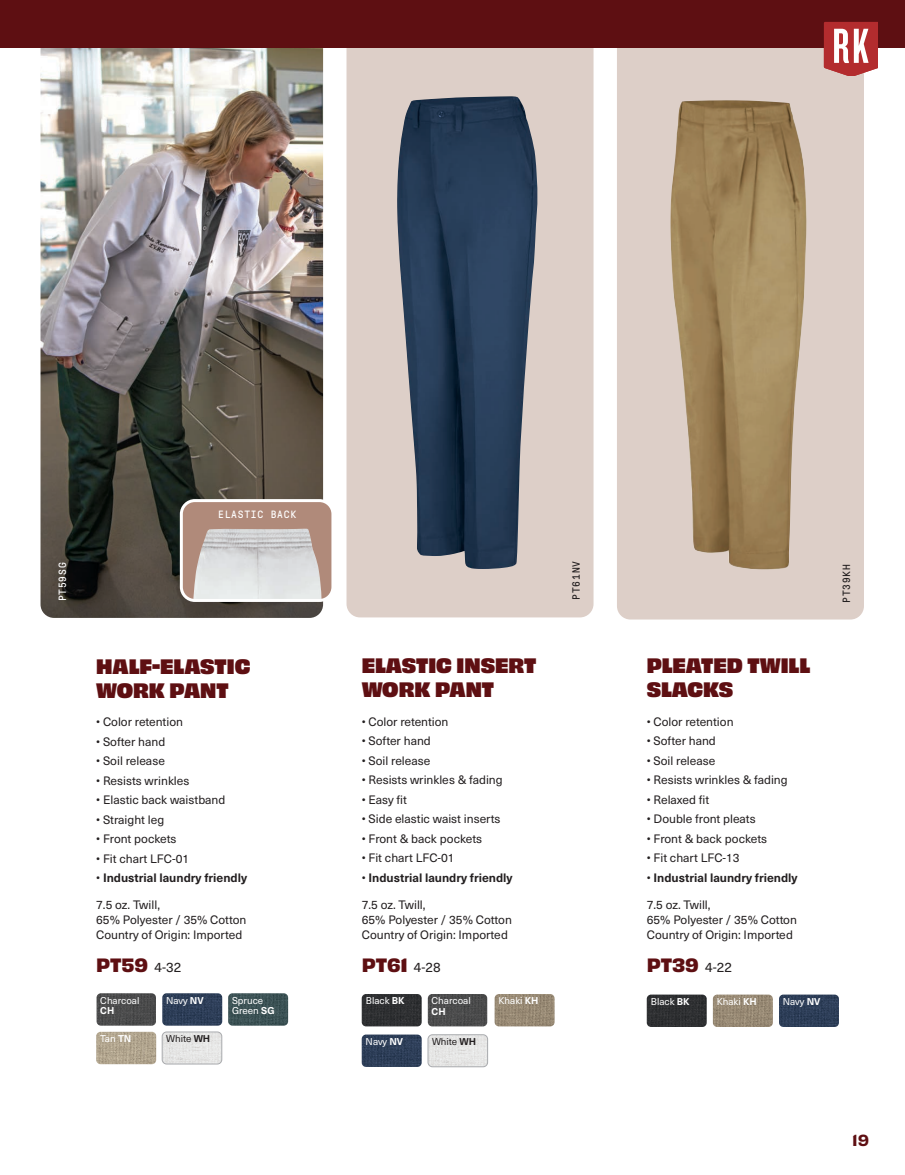
<style>
.page{position:relative;width:905px;height:1175px;background:#fff}
.page>*{position:absolute;margin:0;border:0;box-sizing:border-box;transform-origin:0 0}
.t1{font:19.5px/24px "Obviously Blck";color:#5e0f12}
.t2{font:700 18px "Obviously";color:#5e0f12}
.t3{font:15px "Obviously Semi";color:#5e0f12}
.t4{font:12px/15px "Neue Haas Unica W1 G";color:#231f20}
.t5{font:700 12px "Neue Haas Unica W1 G";color:#231f20}
.t6{font:10.5px "GT Pressura Mono";letter-spacing:.075em;color:#fff}
.t7{font:10.5px "GT Pressura Mono";letter-spacing:.075em;color:#231f20}
.t8{font:9.75px/10.5px "Neue Haas Unica W1 G";color:#fff}
.t9{font:9.75px "Neue Haas Unica W1 G";color:#231f20}
.t10{font:700 9.75px "Neue Haas Unica W1 G";color:#fff}
.s1{font-weight:400}
.s2{font-family:"Neue Haas Unica W1 G";font-weight:400;font-size:13.5px;color:#231f20}
.s3{font-weight:700}
</style>
<div class="page">
<img style="left:40px;top:47px;width:283px;height:571px">
<img style="left:162px;top:993px;width:60px;height:32px">
<img style="left:97px;top:993px;width:59px;height:32px">
<img style="left:162px;top:1033px;width:58px;height:30px">
<div style="left:162px;top:1031px;width:60px;height:33px;border:1px solid #a7a9ac;border-radius:5px"></div>
<img style="left:228px;top:993px;width:60px;height:32px">
<img style="left:96px;top:1031px;width:60px;height:33px">
<div style="left:346px;top:47px;width:247px;height:570px;background:#ddcfc8"></div>
<img style="left:397px;top:96px;width:141px;height:473px">
<div style="left:181px;top:500px;width:152px;height:100px;background:#b08a7a;border-radius:14px"></div>
<img style="left:193px;top:528px;width:128px;height:70px">
<div style="left:180px;top:499px;width:154px;height:103px;border:3px solid #fff;border-radius:14px"></div>
<img style="left:362px;top:994px;width:59px;height:32px">
<img style="left:428px;top:994px;width:59px;height:32px">
<img style="left:494px;top:994px;width:60px;height:32px">
<img style="left:362px;top:1034px;width:59px;height:33px">
<img style="left:428px;top:1036px;width:58px;height:30px">
<div style="left:428px;top:1034px;width:60px;height:33px;border:1px solid #a7a9ac;border-radius:5px"></div>
<img style="left:646px;top:994px;width:60px;height:33px">
<img style="left:712px;top:994px;width:60px;height:33px">
<img style="left:779px;top:994px;width:60px;height:33px">
<div style="left:617px;top:47px;width:247px;height:572px;background:#ddcfc8"></div>
<img style="left:668px;top:100px;width:138px;height:470px">
<div style="left:0;top:0;width:904px;height:47px;background:#5e0f12"></div>
<svg style="left:823px;top:22px;width:54px;height:54px;background:#c86a6b"></svg>
<p class="t6" style="left:218px;top:509px;width:79px">ELASTIC BACK</p>
<p class="t6" style="left:57px;top:601px;width:40px;rotate:-90deg">PT59SG</p>
<p class="t7" style="left:570px;top:599px;width:40px;rotate:-90deg">PT61NV</p>
<h1 class="t1" style="left:96px;top:652px;width:156px">HALF-ELASTIC<br>WORK PANT</h1>
<p class="t4" style="left:96px;top:713px;width:88px">• Color retention</p>
<p class="t4" style="left:96px;top:733px;width:71px">• Softer hand</p>
<p class="t4" style="left:96px;top:752px;width:70px">• Soil release</p>
<p class="t4" style="left:96px;top:772px;width:95px">• Resists wrinkles</p>
<p class="t4" style="left:96px;top:791px;width:131px">• Elastic back waistband</p>
<p class="t4" style="left:96px;top:811px;width:70px">• Straight leg</p>
<p class="t4" style="left:96px;top:830px;width:82px">• Front pockets</p>
<p class="t4" style="left:96px;top:850px;width:94px">• Fit chart LFC-01</p>
<p class="t5" style="left:96px;top:868px;width:152px"><span class="s1">•</span> Industrial laundry friendly</p>
<p class="t4" style="left:96px;top:896px;width:152px">7.5 oz. Twill,<br>65% Polyester / 35% Cotton<br>Country of Origin: Imported</p>
<h2 class="t2" style="left:96px;top:951px;width:87px">PT59 <span class="s2">4-32</span></h2>
<p class="t8" style="left:100px;top:994px;width:41px">Charcoal</p>
<p class="t8" style="left:166px;top:994px;width:39px">Navy <span class="s3">NV</span></p>
<p class="t10" style="left:100px;top:1003px;width:16px">CH</p>
<p class="t9" style="left:166px;top:1031px;width:46px">White <span class="s3">WH</span></p>
<p class="t8" style="left:232px;top:994px;width:44px">Spruce<br>Green <span class="s3">SG</span></p>
<p class="t8" style="left:100px;top:1032px;width:33px">Tan <span class="s3">TN</span></p>
<h1 class="t1" style="left:362px;top:652px;width:176px">ELASTIC INSERT<br>WORK PANT</h1>
<p class="t4" style="left:362px;top:713px;width:88px">• Color retention</p>
<p class="t4" style="left:362px;top:732px;width:71px">• Softer hand</p>
<p class="t4" style="left:362px;top:752px;width:70px">• Soil release</p>
<p class="t4" style="left:362px;top:771px;width:142px">• Resists wrinkles &amp; fading</p>
<p class="t4" style="left:362px;top:791px;width:47px">• Easy fit</p>
<p class="t4" style="left:362px;top:810px;width:140px">• Side elastic waist inserts</p>
<p class="t4" style="left:362px;top:830px;width:122px">• Front &amp; back pockets</p>
<p class="t4" style="left:362px;top:849px;width:94px">• Fit chart LFC-01</p>
<p class="t5" style="left:362px;top:868px;width:152px"><span class="s1">•</span> Industrial laundry friendly</p>
<p class="t4" style="left:362px;top:896px;width:152px">7.5 oz. Twill,<br>65% Polyester / 35% Cotton<br>Country of Origin: Imported</p>
<h2 class="t2" style="left:362px;top:950px;width:81px">PT61 <span class="s2">4-28</span></h2>
<p class="t8" style="left:366px;top:995px;width:40px">Black <span class="s3">BK</span></p>
<p class="t8" style="left:431px;top:995px;width:41px">Charcoal</p>
<p class="t10" style="left:431px;top:1003px;width:16px">CH</p>
<p class="t8" style="left:498px;top:995px;width:41px">Khaki <span class="s3">KH</span></p>
<p class="t8" style="left:365px;top:1035px;width:39px">Navy <span class="s3">NV</span></p>
<p class="t9" style="left:432px;top:1034px;width:46px">White <span class="s3">WH</span></p>
<p class="t7" style="left:841px;top:603px;width:40px;rotate:-90deg">PT39KH</p>
<h1 class="t1" style="left:646px;top:652px;width:165px">PLEATED TWILL<br>SLACKS</h1>
<p class="t4" style="left:646px;top:713px;width:88px">• Color retention</p>
<p class="t4" style="left:646px;top:732px;width:71px">• Softer hand</p>
<p class="t4" style="left:646px;top:752px;width:70px">• Soil release</p>
<p class="t4" style="left:646px;top:771px;width:142px">• Resists wrinkles &amp; fading</p>
<p class="t4" style="left:646px;top:791px;width:64px">• Relaxed fit</p>
<p class="t4" style="left:646px;top:810px;width:110px">• Double front pleats</p>
<p class="t4" style="left:646px;top:830px;width:122px">• Front &amp; back pockets</p>
<p class="t4" style="left:646px;top:849px;width:94px">• Fit chart LFC-13</p>
<p class="t5" style="left:646px;top:868px;width:152px"><span class="s1">•</span> Industrial laundry friendly</p>
<p class="t4" style="left:646px;top:896px;width:152px">7.5 oz. Twill,<br>65% Polyester / 35% Cotton<br>Country of Origin: Imported</p>
<h2 class="t2" style="left:646px;top:950px;width:87px">PT39 <span class="s2">4-22</span></h2>
<p class="t8" style="left:651px;top:995px;width:40px">Black <span class="s3">BK</span></p>
<p class="t8" style="left:716px;top:995px;width:41px">Khaki <span class="s3">KH</span></p>
<p class="t8" style="left:782px;top:995px;width:39px">Navy <span class="s3">NV</span></p>
<p class="t3" style="left:852px;top:1128px;width:18px">19</p>
</div>
